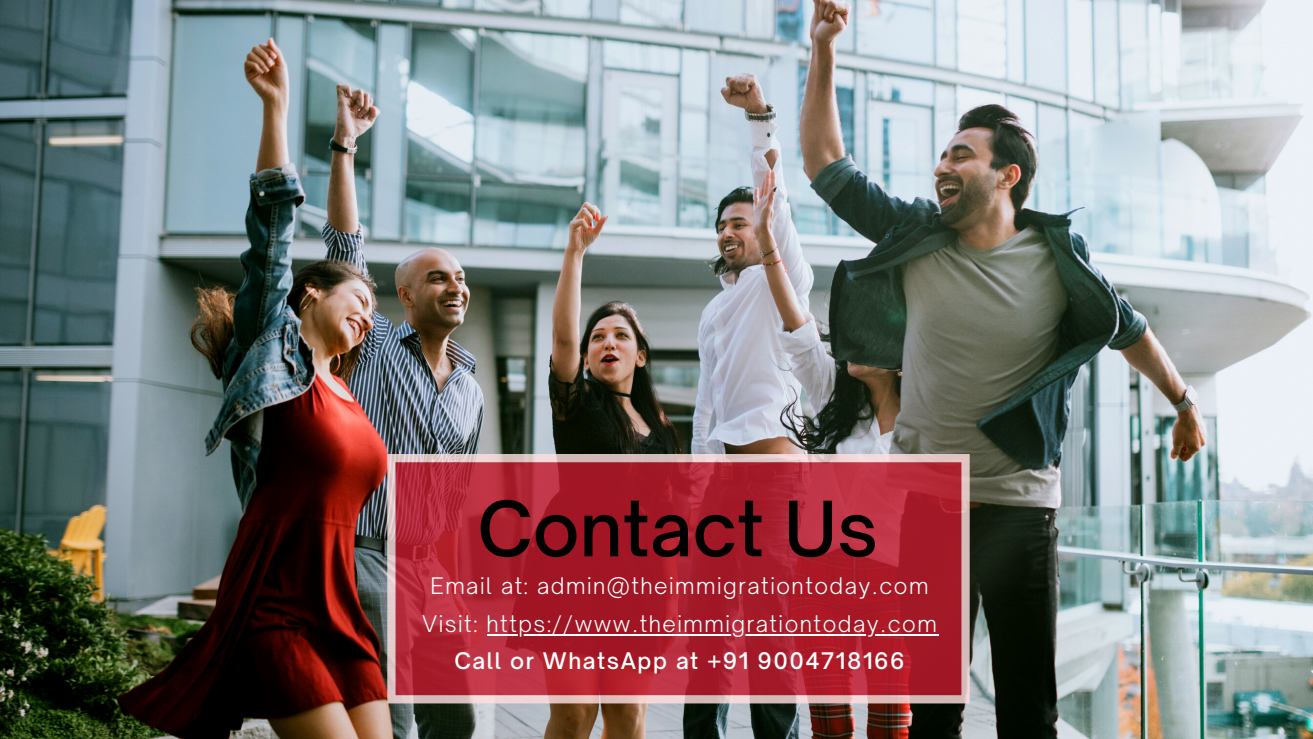
<style>
.page{position:relative;width:1313px;height:739px;background:#fff}
.page>*{position:absolute;margin:0;border:0;box-sizing:border-box;transform-origin:0 0}
.t1{font:500 72.88px "Open Sauce One";color:#000}
.t2{font:300 21.88px "Open Sauce One";letter-spacing:.07em;color:#fff}
.t3{font:500 21.88px "Open Sauce One";letter-spacing:.07em;color:#fff}
</style>
<div class="page">
<img style="left:0;top:0;width:1312px;height:739px">
<svg style="left:387px;top:454px;width:582px;height:249px;background:#b0303d"></svg>
<hr style="left:486px;top:634px;width:452px;height:1px;background:#fff">
<p class="t1" style="left:477px;top:483px;width:402px">Contact Us</p>
<p class="t2" style="left:430px;top:572px;width:499px">Email at: admin@theimmigrationtoday.com</p>
<p class="t2" style="left:422px;top:610px;width:516px">Visit: https://www.theimmigrationtoday.com</p>
<p class="t3" style="left:454px;top:647px;width:451px">Call or WhatsApp at +91 9004718166</p>
</div>
